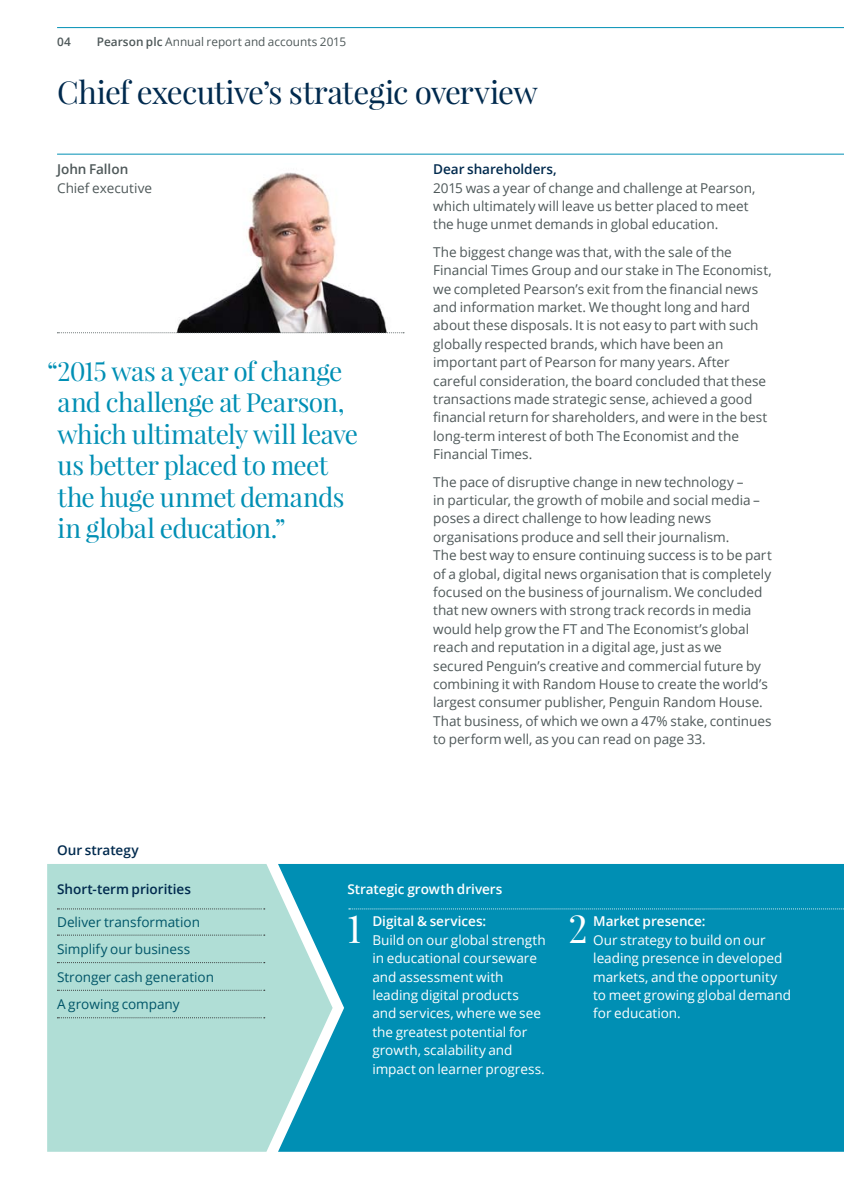
<style>
.page{position:relative;width:844px;height:1191px;background:#fff}
.page>*{position:absolute;margin:0;border:0;box-sizing:border-box;transform-origin:0 0}
.t1{font:38.5px "Playfair Display";color:#fff}
.t2{font:31.5px "Playfair Display";letter-spacing:-.02em;color:#002a4e}
.t3{font:26.25px/31.5px "Playfair Display";letter-spacing:-.02em;color:#008fb4}
.t4{font:13.65px/18.4px "Open Sans";letter-spacing:-.005em;color:#4e5859}
.t5{font:13.65px/18.4px "Open Sans";color:#fff}
.t6{font:13.65px/27.5px "Open Sans";letter-spacing:-.005em;color:#005568}
.t7{font:600 13.65px "Open Sans";letter-spacing:-.005em;color:#fff}
.t8{font:600 13.65px "Open Sans";color:#002a4e}
.t9{font:600 13.65px "Open Sans";letter-spacing:-.005em;color:#4e5859}
.t10{font:11.9px "Open Sans";color:#4e5859}
.t11{font:600 11.9px "Open Sans";color:#4e5859}
.s1{font-weight:600}
</style>
<div class="page">
<hr style="left:57px;top:27px;width:786px;height:1px;background:#008fb4">
<hr style="left:57px;top:154px;width:786px;height:1px;background:#008fb4">
<div style="left:332px;top:864px;width:511px;height:287px;background:#008fb4"></div>
<svg style="left:47px;top:864px;width:285px;height:287px;background:#a5d9d4"></svg>
<svg style="left:57px;top:908px;width:208px;height:1px"></svg>
<svg style="left:57px;top:934px;width:208px;height:1px"></svg>
<svg style="left:57px;top:962px;width:208px;height:1px"></svg>
<svg style="left:57px;top:990px;width:208px;height:1px"></svg>
<svg style="left:57px;top:1017px;width:208px;height:1px"></svg>
<img style="left:177px;top:172px;width:210px;height:160px">
<svg style="left:57px;top:332px;width:347px;height:1px"></svg>
<svg style="left:349px;top:908px;width:494px;height:1px"></svg>
<p class="t11" style="left:57px;top:34px;width:15px">04</p>
<p class="t10" style="left:97px;top:34px;width:251px"><span class="s1">Pearson plc</span> Annual report and accounts 2015</p>
<h2 class="t2" style="left:57px;top:77px;width:482px">Chief executive’s strategic overview</h2>
<p class="t9" style="left:57px;top:159px;width:73px">John Fallon</p>
<p class="t4" style="left:57px;top:178px;width:96px">Chief executive</p>
<h3 class="t3" style="left:58px;top:357px;width:302px;text-indent:-10px">“ 2015 was a year of change and challenge at Pearson, which ultimately will leave us better placed to meet the huge unmet demands in global education.”</h3>
<p class="t8" style="left:57px;top:840px;width:83px">Our strategy</p>
<p class="t8" style="left:433px;top:159px;width:125px">Dear shareholders,</p>
<p class="t4" style="left:433px;top:178px;width:323px">2015 was a year of change and challenge at Pearson, which ultimately will leave us better placed to meet the huge unmet demands in global education.</p>
<p class="t4" style="left:433px;top:242px;width:340px">The biggest change was that, with the sale of the Financial Times Group and our stake in The Economist, we completed Pearson’s exit from the financial news and information market. We thought long and hard about these disposals. It is not easy to part with such globally respected brands, which have been an important part of Pearson for many years. After careful consideration, the board concluded that these transactions made strategic sense, achieved a good financial return for shareholders, and were in the best long-term interest of both The Economist and the Financial Times.</p>
<p class="t4" style="left:433px;top:472px;width:340px">The pace of disruptive change in new technology –<br>in particular, the growth of mobile and social media – poses a direct challenge to how leading news organisations produce and sell their journalism.<br>The best way to ensure continuing success is to be part of a global, digital news organisation that is completely focused on the business of journalism. We concluded that new owners with strong track records in media would help grow the FT and The Economist’s global reach and reputation in a digital age, just as we secured Penguin’s creative and commercial future by combining it with Random House to create the world’s largest consumer publisher, Penguin Random House.<br>That business, of which we own a 47% stake, continues to perform well, as you can read on page 33.</p>
<p class="t8" style="left:57px;top:879px;width:135px">Short-term priorities</p>
<p class="t7" style="left:347px;top:879px;width:156px">Strategic growth drivers</p>
<p class="t6" style="left:57px;top:907px;width:158px">Deliver transformation<br>Simplify our business<br>Stronger cash generation<br>A growing company</p>
<h1 class="t1" style="left:347px;top:910px;width:15px">1</h1>
<h1 class="t1" style="left:568px;top:910px;width:21px">2</h1>
<p class="t7" style="left:372px;top:912px;width:115px">Digital &amp; services:</p>
<p class="t5" style="left:372px;top:930px;width:175px">Build on our global strength in educational courseware and assessment with leading digital products and services, where we see the greatest potential for growth, scalability and impact on learner progress.</p>
<p class="t7" style="left:593px;top:912px;width:114px">Market presence:</p>
<p class="t5" style="left:593px;top:930px;width:199px">Our strategy to build on our leading presence in developed markets, and the opportunity to meet growing global demand for education.</p>
</div>
